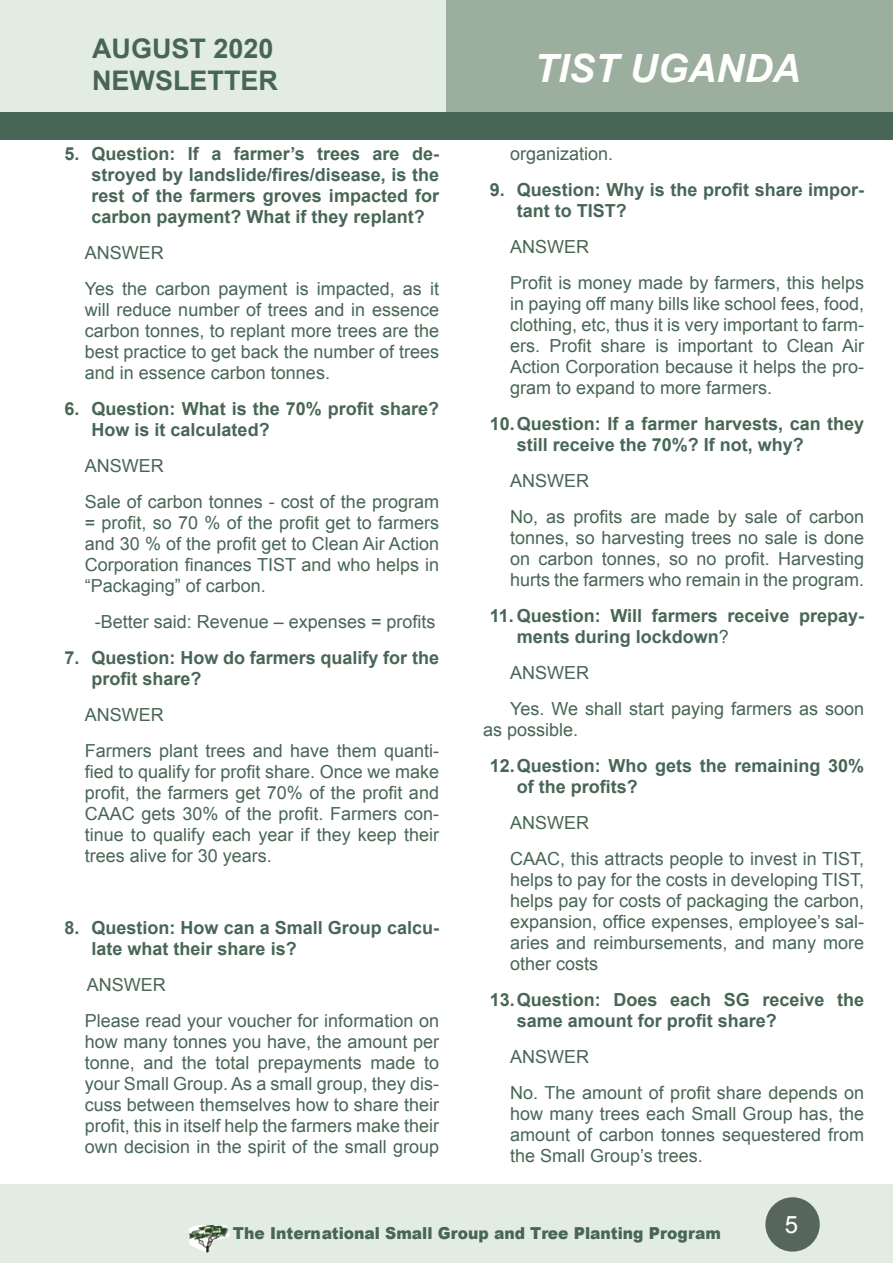
<style>
.page{position:relative;width:893px;height:1263px;background:#fff}
.page>*{position:absolute;margin:0;border:0;box-sizing:border-box;transform-origin:0 0}
.t1{font:italic 700 39px "Arial";color:#fff}
.t2{font:700 27px/32.4px "Arial";color:#486655}
.t3{font:24px "Arial";color:#fff}
.t4{font:18px/21px "Arial";color:#486655}
.t5{font:700 18px/21px "Arial";color:#486655}
.t6{font:900 16.5px "Arial";color:#486655;scale:.94 1}
.s1{font-weight:400}
</style>
<div class="page">
<div style="left:0;top:1184px;width:893px;height:79px;background:#e3ece2"></div>
<div style="left:765px;top:1197px;width:55px;height:54px;background:#56665d;border-radius:50%"></div>
<img style="left:189px;top:1225px;width:41px;height:28px">
<div style="left:0;top:0;width:446px;height:112px;background:#e3ece2"></div>
<div style="left:446px;top:0;width:447px;height:112px;background:#9cae9e"></div>
<div style="left:0;top:112px;width:893px;height:28px;background:#486655"></div>
<h2 class="t2" style="left:92px;top:33px;width:188px">AUGUST 2020<br>NEWSLETTER</h2>
<p class="t5" style="left:92px;top:144px;width:349px;text-align:justify;text-indent:-27px">5. Question: If a farmer’s trees are de&shy;stroyed by landslide/fires/disease, is the rest of the farmers groves impacted for carbon payment? What if they replant?</p>
<p class="t4" style="left:85px;top:235px;width:356px;line-height:36px">ANSWER<br>Yes the carbon payment is impacted, as it</p>
<p class="t4" style="left:85px;top:299px;width:356px;text-align:justify">will reduce number of trees and in essence carbon tonnes, to replant more trees are the best practice to get back the number of trees and in essence carbon tonnes.</p>
<p class="t5" style="left:92px;top:399px;width:349px;text-indent:-27px">6. Question: What is the 70% profit share?<br>How is it calculated?</p>
<p class="t4" style="left:85px;top:448px;width:356px;line-height:36px">ANSWER<br>Sale of carbon tonnes - cost of the program</p>
<p class="t4" style="left:85px;top:512px;width:356px;text-align:justify">= profit, so 70 % of the profit get to farmers and 30 % of the profit get to Clean Air Action Corporation finances TIST and who helps in “Packaging” of carbon.</p>
<p class="t4" style="left:95px;top:611px;width:342px">-Better said: Revenue – expenses = profits</p>
<p class="t5" style="left:92px;top:648px;width:349px;text-indent:-27px">7. Question: How do farmers qualify for the profit share?</p>
<p class="t4" style="left:85px;top:697px;width:356px;line-height:36px">ANSWER<br>Farmers plant trees and have them quanti-</p>
<p class="t4" style="left:85px;top:761px;width:356px;text-align:justify">fied to qualify for profit share. Once we make profit, the farmers get 70% of the profit and CAAC gets 30% of the profit. Farmers con&shy;tinue to qualify each year if they keep their trees alive for 30 years.</p>
<p class="t5" style="left:92px;top:918px;width:349px;text-indent:-27px">8. Question: How can a Small Group calcu&shy;late what their share is?</p>
<p class="t4" style="left:85px;top:967px;width:356px;line-height:36px">ANSWER<br>Please read your voucher for information on</p>
<p class="t4" style="left:85px;top:1031px;width:356px;text-align:justify">how many tonnes you have, the amount per tonne, and the total prepayments made to your Small Group. As a small group, they dis&shy;cuss between themselves how to share their profit, this in itself help the farmers make their own decision in the spirit of the small group</p>
<h1 class="t1" style="left:534px;top:43px;width:268px">TIST UGANDA</h1>
<p class="t4" style="left:510px;top:143px;width:105px">organization.</p>
<p class="t5" style="left:517px;top:180px;width:349px;text-indent:-27px">9. Question: Why is the profit share impor&shy;tant to TIST?</p>
<p class="t4" style="left:510px;top:229px;width:356px;line-height:36px">ANSWER<br>Profit is money made by farmers, this helps</p>
<p class="t4" style="left:510px;top:293px;width:356px;text-align:justify">in paying off many bills like school fees, food, clothing, etc, thus it is very important to farm&shy;ers. Profit share is important to Clean Air Action Corporation because it helps the pro&shy;gram to expand to more farmers.</p>
<p class="t5" style="left:517px;top:414px;width:349px;text-indent:-27px">10.Question: If a farmer harvests, can they still receive the 70%? If not, why?</p>
<p class="t4" style="left:510px;top:463px;width:356px;line-height:36px">ANSWER<br>No, as profits are made by sale of carbon</p>
<p class="t4" style="left:510px;top:527px;width:356px;text-align:justify">tonnes, so harvesting trees no sale is done on carbon tonnes, so no profit. Harvesting hurts the farmers who remain in the program.</p>
<p class="t5" style="left:517px;top:606px;width:349px;text-indent:-27px">11. Question: Will farmers receive prepay&shy;ments during lockdown<span class="s1">?</span></p>
<p class="t4" style="left:510px;top:655px;width:356px;line-height:36px">ANSWER<br>Yes. We shall start paying farmers as soon</p>
<p class="t4" style="left:483px;top:719px;width:97px">as possible.</p>
<p class="t5" style="left:517px;top:756px;width:349px;text-indent:-27px">12.Question: Who gets the remaining 30% of the profits?</p>
<p class="t4" style="left:510px;top:805px;width:356px;line-height:36px">ANSWER<br>CAAC, this attracts people to invest in TIST,</p>
<p class="t4" style="left:510px;top:869px;width:356px;text-align:justify">helps to pay for the costs in developing TIST, helps pay for costs of packaging the carbon, expansion, office expenses, employee’s sal&shy;aries and reimbursements, and many more other costs</p>
<p class="t5" style="left:517px;top:990px;width:349px;text-indent:-27px">13.Question: Does each SG receive the same amount for profit share?</p>
<p class="t4" style="left:510px;top:1039px;width:356px;line-height:36px">ANSWER<br>No. The amount of profit share depends on</p>
<p class="t4" style="left:510px;top:1103px;width:356px;text-align:justify">how many trees each Small Group has, the amount of carbon tonnes sequestered from the Small Group’s trees.</p>
<p class="t6" style="left:233px;top:1221px;width:521px">The International Small Group and Tree Planting Program</p>
<h3 class="t3" style="left:785px;top:1209px;width:15px">5</h3>
</div>
